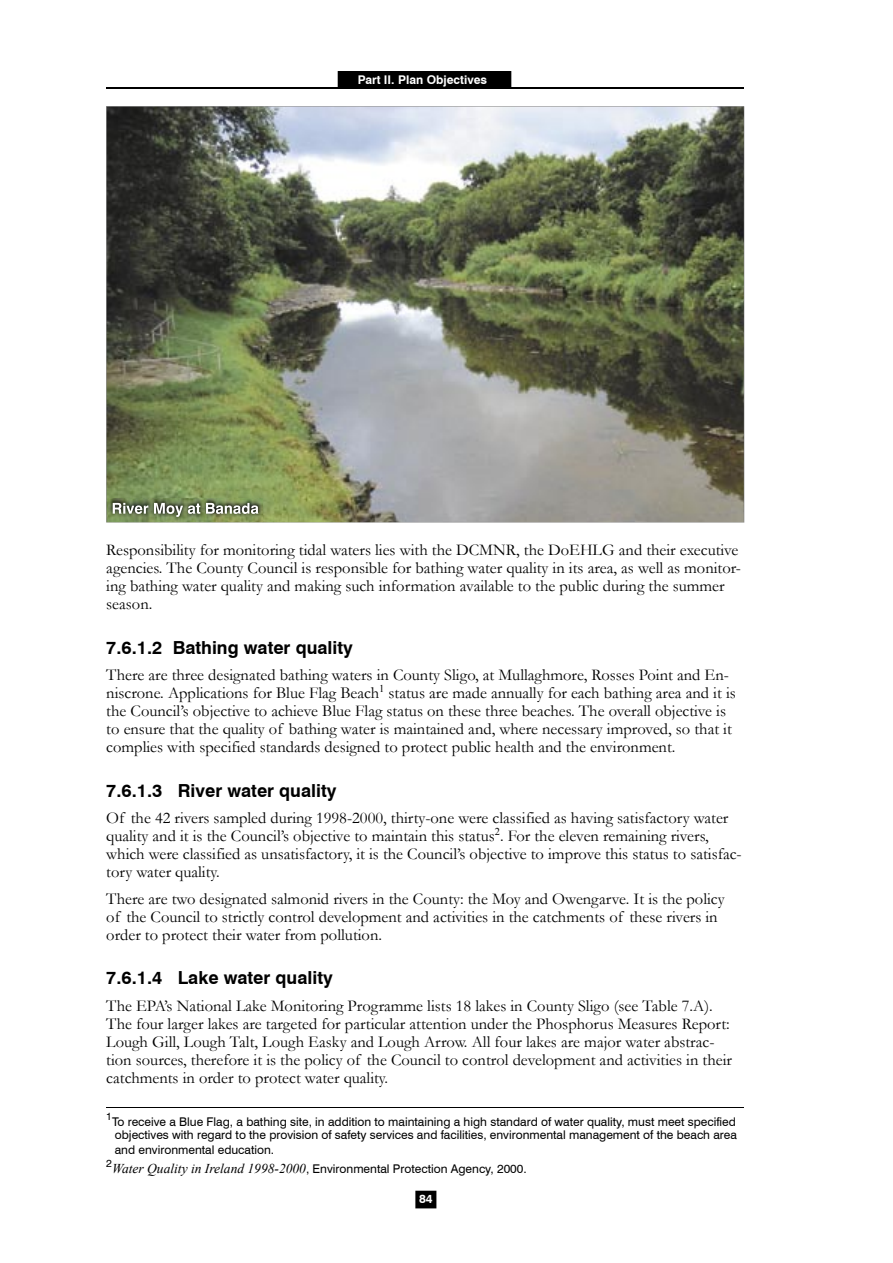
<style>
.page{position:relative;width:893px;height:1263px;background:#fff}
.page>*{position:absolute;margin:0;border:0;box-sizing:border-box;transform-origin:0 0}
.t1{font:700 18px "Swiss 721 BT";color:#000}
.t2{font:16.5px/18px "Garamond";color:#000}
.t3{font:12px/13.5px "Swiss 721 BT";color:#000}
.t4{font:700 12px "Swiss 721 BT";color:#fff}
.t5{font:10.5px "Swiss 721 BT";color:#000}
.s1{font-family:"Times New Roman";font-style:italic;font-size:13.5px}
</style>
<div class="page">
<hr style="left:106px;top:1107px;width:638px;height:1px;background:#000">
<img style="left:106px;top:106px;width:638px;height:416px">
<img style="left:108px;top:498px;width:155px;height:24px">
<svg style="left:113px;top:503px;width:145px;height:14px"></svg>
<div style="left:338px;top:72px;width:173px;height:16px;background:#000"></div>
<hr style="left:338px;top:71px;width:173px;height:2px;background:#000">
<svg style="left:511px;top:71px;width:1px;height:17px"></svg>
<hr style="left:106px;top:88px;width:638px;height:1px;background:#000">
<svg style="left:415px;top:1191px;width:22px;height:18px"></svg>
<p class="t4" style="left:358px;top:72px;width:131px">Part II. Plan Objectives</p>
<p class="t2" style="left:106px;top:541px;width:636px">Responsibility for monitoring tidal waters lies with the DCMNR, the DoEHLG and their executive agencies. The County Council is responsible for bathing water quality in its area, as well as monitor&shy;ing bathing water quality and making such information available to the public during the summer season.</p>
<p class="t1" style="left:106px;top:636px;width:248px">7.6.1.2 Bathing water quality</p>
<p class="t2" style="left:106px;top:666px;width:631px">There are three designated bathing waters in County Sligo, at Mullaghmore, Rosses Point and En&shy;niscrone. Applications for Blue Flag Beach<sup>1</sup> status are made annually for each bathing area and it is the Council’s objective to achieve Blue Flag status on these three beaches. The overall objective is to ensure that the quality of bathing water is maintained and, where necessary improved, so that it complies with specified standards designed to protect public health and the environment.</p>
<p class="t1" style="left:106px;top:779px;width:232px">7.6.1.3 River water quality</p>
<p class="t2" style="left:106px;top:809px;width:637px">Of the 42 rivers sampled during 1998-2000, thirty-one were classified as having satisfactory water quality and it is the Council’s objective to maintain this status<sup>2</sup>. For the eleven remaining rivers, which were classified as unsatisfactory, it is the Council’s objective to improve this status to satisfac&shy;tory water quality.</p>
<p class="t2" style="left:106px;top:889px;width:620px">There are two designated salmonid rivers in the County: the Moy and Owengarve. It is the policy of the Council to strictly control development and activities in the catchments of these rivers in order to protect their water from pollution.</p>
<p class="t1" style="left:106px;top:967px;width:228px">7.6.1.4 Lake water quality</p>
<p class="t2" style="left:106px;top:996px;width:627px">The EPA’s National Lake Monitoring Programme lists 18 lakes in County Sligo (see Table 7.A).<br>The four larger lakes are targeted for particular attention under the Phosphorus Measures Report:<br>Lough Gill, Lough Talt, Lough Easky and Lough Arrow. All four lakes are major water abstrac&shy;tion sources, therefore it is the policy of the Council to control development and activities in their catchments in order to protect water quality.</p>
<p class="t5" style="left:106px;top:1109px;width:7px">1</p>
<p class="t3" style="left:112px;top:1114px;width:626px">To receive a Blue Flag, a bathing site, in addition to maintaining a high standard of water quality, must meet specified objectives with regard to the provision of safety services and facilities, environmental management of the beach area</p>
<p class="t3" style="left:106px;top:1140px;width:422px;line-height:19.2px;text-indent:9px">and environmental education.<br><sup>2</sup><span class="s1">Water Quality in Ireland 1998-2000</span>, Environmental Protection Agency, 2000.</p>
<p class="t4" style="left:419px;top:1192px;width:15px">84</p>
</div>
